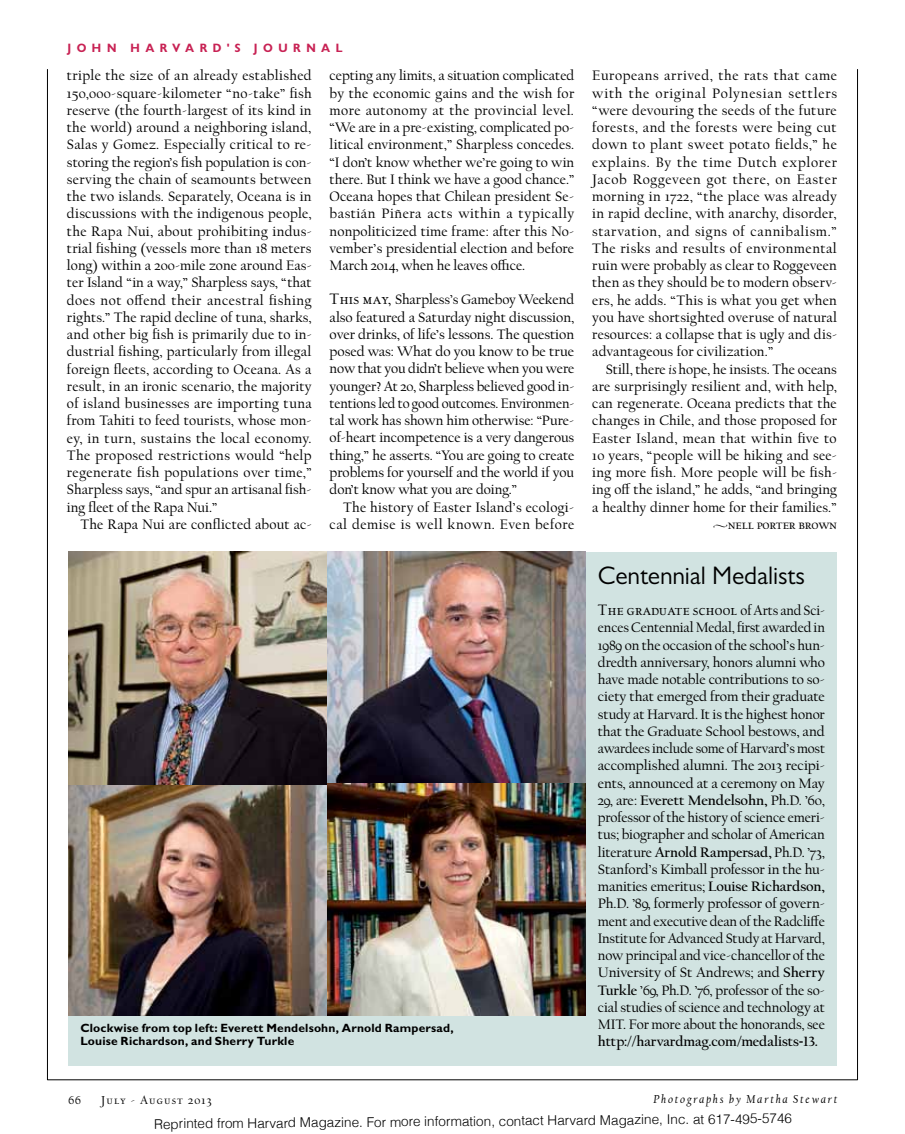
<style>
.page{position:relative;width:905px;height:1134px;background:#fff}
.page>*{position:absolute;margin:0;border:0;box-sizing:border-box;transform-origin:0 0}
.t1{font:25.5px "Gill Sans MT Std";letter-spacing:-.005em;color:#000}
.t2{font:15.75px "Cal Harvard";letter-spacing:.02em;color:#000}
.t3{font:14.25px/17.2px "Cal Harvard";letter-spacing:.015em;color:#000;text-align:justify}
.t4{font:14.25px "Cal Harvard";letter-spacing:-.005em;color:#000}
.t5{font:14.25px "Cal Harvard";letter-spacing:.035em;color:#000}
.t6{font:14.25px "Cal Harvard";letter-spacing:.04em;color:#000}
.t7{font:14.25px "Cal Harvard";letter-spacing:.05em;color:#000}
.t8{font:14.25px "Cal Harvard";letter-spacing:-.01em;color:#000}
.t9{font:14.25px "Cal Harvard";letter-spacing:.045em;color:#000}
.t10{font:300 13.5px "Helvetica";color:#000}
.t11{font:700 12px/13.5px "Gill Sans Std";letter-spacing:.015em;color:#000}
.t12{font:italic 12px "Cal Harvard";letter-spacing:.15em;color:#000}
.t13{font:700 12px "Gill Sans Display";letter-spacing:.425em;color:#c82254}
.t14{font:12px "Cal Harvard";letter-spacing:.1em;color:#000}
.s1{font-size:15.75px}
.s2{font-style:italic}
.s3{font-size:14.25px}
.s4{font-weight:700}
.s5{font-family:"Helvetica"}
</style>
<div class="page">
<hr style="left:47px;top:69px;width:1px;height:1011px;background:#000">
<hr style="left:857px;top:69px;width:1px;height:1011px;background:#000">
<hr style="left:47px;top:1080px;width:810px;height:1px;background:#000">
<div style="left:68px;top:552px;width:768px;height:514px;background:#d1e3e1"></div>
<img style="left:68px;top:552px;width:518px;height:464px">
<p class="t13" style="left:68px;top:41px;width:276px">JOHN H ARVARD'S JOURNAL</p>
<p class="t3" style="left:67px;top:68px;width:246px">triple the size of an already established</p>
<p class="t3" style="left:67px;top:85px;width:246px">150,000-square-kilometer “no-take” fish</p>
<p class="t3" style="left:67px;top:102px;width:246px">reserve (the fourth-largest of its kind in</p>
<p class="t3" style="left:67px;top:120px;width:246px">the world) around a neighboring island,</p>
<p class="t3" style="left:67px;top:137px;width:246px">Salas y Gomez. Especially critical to re-</p>
<p class="t3" style="left:67px;top:154px;width:246px">storing the region’s fish population is con-</p>
<p class="t3" style="left:67px;top:171px;width:246px">serving the chain of seamounts between</p>
<p class="t3" style="left:67px;top:189px;width:246px">the two islands. Separately, Oceana is in</p>
<p class="t3" style="left:67px;top:206px;width:246px">discussions with the indigenous people,</p>
<p class="t3" style="left:67px;top:223px;width:246px">the Rapa Nui, about prohibiting indus-</p>
<p class="t3" style="left:67px;top:240px;width:246px">trial fishing (vessels more than 18 meters</p>
<p class="t3" style="left:67px;top:258px;width:246px">long) within a 200-mile zone around Eas-</p>
<p class="t3" style="left:67px;top:275px;width:246px">ter Island “in a way,” Sharpless says, “that</p>
<p class="t5" style="left:67px;top:293px;width:246px">does not offend their ancestral fishing</p>
<p class="t3" style="left:67px;top:309px;width:246px">rights.” The rapid decline of tuna, sharks,</p>
<p class="t3" style="left:67px;top:327px;width:246px">and other big fish is primarily due to in-</p>
<p class="t3" style="left:67px;top:344px;width:246px">dustrial fishing, particularly from illegal</p>
<p class="t3" style="left:67px;top:361px;width:246px">foreign fleets, according to Oceana. As a</p>
<p class="t3" style="left:67px;top:378px;width:246px">result, in an ironic scenario, the majority</p>
<p class="t3" style="left:67px;top:396px;width:246px">of island businesses are importing tuna</p>
<p class="t3" style="left:67px;top:413px;width:246px">from Tahiti to feed tourists, whose mon-</p>
<p class="t3" style="left:67px;top:430px;width:246px">ey, in turn, sustains the local economy.</p>
<p class="t3" style="left:67px;top:447px;width:244px">The proposed restrictions would “help</p>
<p class="t3" style="left:67px;top:465px;width:246px">regenerate fish populations over time,”</p>
<p class="t3" style="left:67px;top:482px;width:246px">Sharpless says, “and spur an artisanal fish-</p>
<p class="t3" style="left:67px;top:499px;width:152px">ing fleet of the Rapa Nui.”</p>
<p class="t3" style="left:80px;top:516px;width:233px">The Rapa Nui are conflicted about ac-</p>
<p class="t3" style="left:329px;top:68px;width:246px">cepting any limits, a situation complicated by the economic gains and the wish for more autonomy at the provincial level. “We are in a pre-existing, complicated po&shy;litical environment,” Sharpless concedes. “I don’t know whether we’re going to win there. But I think we have a good chance.” Oceana hopes that Chilean president Se&shy;bastián Piñera acts within a typically nonpoliticized time frame: after this No&shy;vember’s presidential election and before March 2014, when he leaves office.</p>
<p class="t4" style="left:329px;top:293px;width:246px"><span class="s1">This May,</span> Sharpless’s Gameboy Weekend</p>
<p class="t4" style="left:329px;top:310px;width:246px">also featured a Saturday night discussion,</p>
<p class="t4" style="left:329px;top:327px;width:246px">over drinks, of life’s lessons. The question</p>
<p class="t4" style="left:329px;top:344px;width:246px">posed was: What do you know to be true</p>
<p class="t4" style="left:329px;top:362px;width:246px">now that you didn’t believe when you were</p>
<p class="t4" style="left:329px;top:379px;width:246px">younger? At 20, Sharpless believed good in-</p>
<p class="t8" style="left:329px;top:396px;width:246px">tentions led to good outcomes. Environmen-</p>
<p class="t3" style="left:329px;top:413px;width:246px">tal work has shown him otherwise: “Pure-</p>
<p class="t4" style="left:329px;top:431px;width:246px">of-heart incompetence is a very dangerous</p>
<p class="t4" style="left:329px;top:448px;width:246px">thing,” he asserts. “You are going to create</p>
<p class="t4" style="left:329px;top:465px;width:246px">problems for yourself and the world if you</p>
<p class="t4" style="left:329px;top:482px;width:189px">don’t know what you are doing.”</p>
<p class="t3" style="left:343px;top:499px;width:232px">The history of Easter Island’s ecologi-</p>
<p class="t5" style="left:329px;top:517px;width:246px">cal demise is well known. Even before</p>
<p class="t11" style="left:80px;top:1021px;width:375px">Clockwise from top left: Everett Mendelsohn, Arnold Rampersad,<br>Louise Richardson, and Sherry Turkle</p>
<p class="t6" style="left:592px;top:68px;width:246px">Europeans arrived, the rats that came</p>
<p class="t7" style="left:592px;top:86px;width:246px">with the original Polynesian settlers</p>
<p class="t3" style="left:592px;top:102px;width:246px">“were devouring the seeds of the future</p>
<p class="t3" style="left:592px;top:120px;width:246px">forests, and the forests were being cut</p>
<p class="t5" style="left:592px;top:137px;width:246px">down to plant sweet potato fields,” he</p>
<p class="t7" style="left:592px;top:155px;width:246px">explains. By the time Dutch explorer</p>
<p class="t9" style="left:592px;top:172px;width:246px">Jacob Roggeveen got there, on Easter</p>
<p class="t3" style="left:592px;top:189px;width:246px">morning in 1722, “the place was already</p>
<p class="t3" style="left:592px;top:206px;width:246px">in rapid decline, with anarchy, disorder,</p>
<p class="t6" style="left:592px;top:224px;width:246px">starvation, and signs of cannibalism.”</p>
<p class="t3" style="left:592px;top:240px;width:246px">The risks and results of environmental</p>
<p class="t3" style="left:592px;top:258px;width:246px">ruin were probably as clear to Roggeveen</p>
<p class="t3" style="left:592px;top:275px;width:246px">then as they should be to modern observ-</p>
<p class="t3" style="left:592px;top:292px;width:246px">ers, he adds. “This is what you get when</p>
<p class="t3" style="left:592px;top:309px;width:246px">you have shortsighted overuse of natural</p>
<p class="t3" style="left:592px;top:327px;width:246px">resources: a collapse that is ugly and dis-</p>
<p class="t3" style="left:592px;top:344px;width:182px">advantageous for civilization.”</p>
<p class="t4" style="left:605px;top:362px;width:232px">Still, there <span class="s2">is</span> hope, he insists. The oceans</p>
<p class="t3" style="left:592px;top:378px;width:246px">are surprisingly resilient and, with help,</p>
<p class="t3" style="left:592px;top:396px;width:246px">can regenerate. Oceana predicts that the</p>
<p class="t3" style="left:592px;top:413px;width:246px">changes in Chile, and those proposed for</p>
<p class="t3" style="left:592px;top:430px;width:246px">Easter Island, mean that within five to</p>
<p class="t3" style="left:592px;top:447px;width:246px">10 years, “people will be hiking and see-</p>
<p class="t3" style="left:592px;top:465px;width:246px">ing more fish. More people will be fish-</p>
<p class="t3" style="left:592px;top:482px;width:246px">ing off the island,” he adds, “and bringing</p>
<p class="t3" style="left:592px;top:499px;width:246px">a healthy dinner home for their families.”</p>
<p class="t4" style="left:713px;top:517px;width:125px">❖nell porter brown</p>
<p class="t1" style="left:598px;top:561px;width:208px">Centennial Medalists</p>
<p class="t2" style="left:598px;top:602px;width:228px">The Graduate School <span class="s3">of Arts and Sci-</span></p>
<p class="t3" style="left:598px;top:620px;width:229px">ences Centennial Medal, first awarded in 1989 on the occasion of the school’s hun&shy;dredth anniversary, honors alumni who have made notable contributions to so&shy;ciety that emerged from their graduate study at Harvard. It is the highest honor that the Graduate School bestows, and awardees include some of Harvard’s most accomplished alumni. The 2013 recipi&shy;ents, announced at a ceremony on May 29, are: <span class="s4">Everett Mendelsohn,</span> Ph.D. ’60, professor of the history of science emeri&shy;tus; biographer and scholar of American literature <span class="s4">Arnold Rampersad,</span> Ph.D. ’73, Stanford’s Kimball professor in the hu&shy;manities emeritus; <span class="s4">Louise Richardson, </span>Ph.D. ’89, formerly professor of govern&shy;ment and executive dean of the Radcliffe Institute for Advanced Study at Harvard, now principal and vice-chancellor of the University of St Andrews; and <span class="s4">Sherry Turkle</span> ’69, Ph.D. ’76, professor of the so&shy;cial studies of science and technology at MIT. For more about the honorands, see <span class="s4">http://harvardmag.com/medalists</span><span class="s5">-</span><span class="s4">13.</span></p>
<p class="t14" style="left:68px;top:1094px;width:14px">66</p>
<p class="t14" style="left:101px;top:1094px;width:112px">July - August 2013</p>
<p class="t12" style="left:653px;top:1093px;width:185px">Photographs by Martha Stewart</p>
<p class="t10" style="left:154px;top:1110px;width:639px">Reprinted from Harvard Magazine. For more information, contact Harvard Magazine, Inc. at 617-495-5746</p>
</div>
